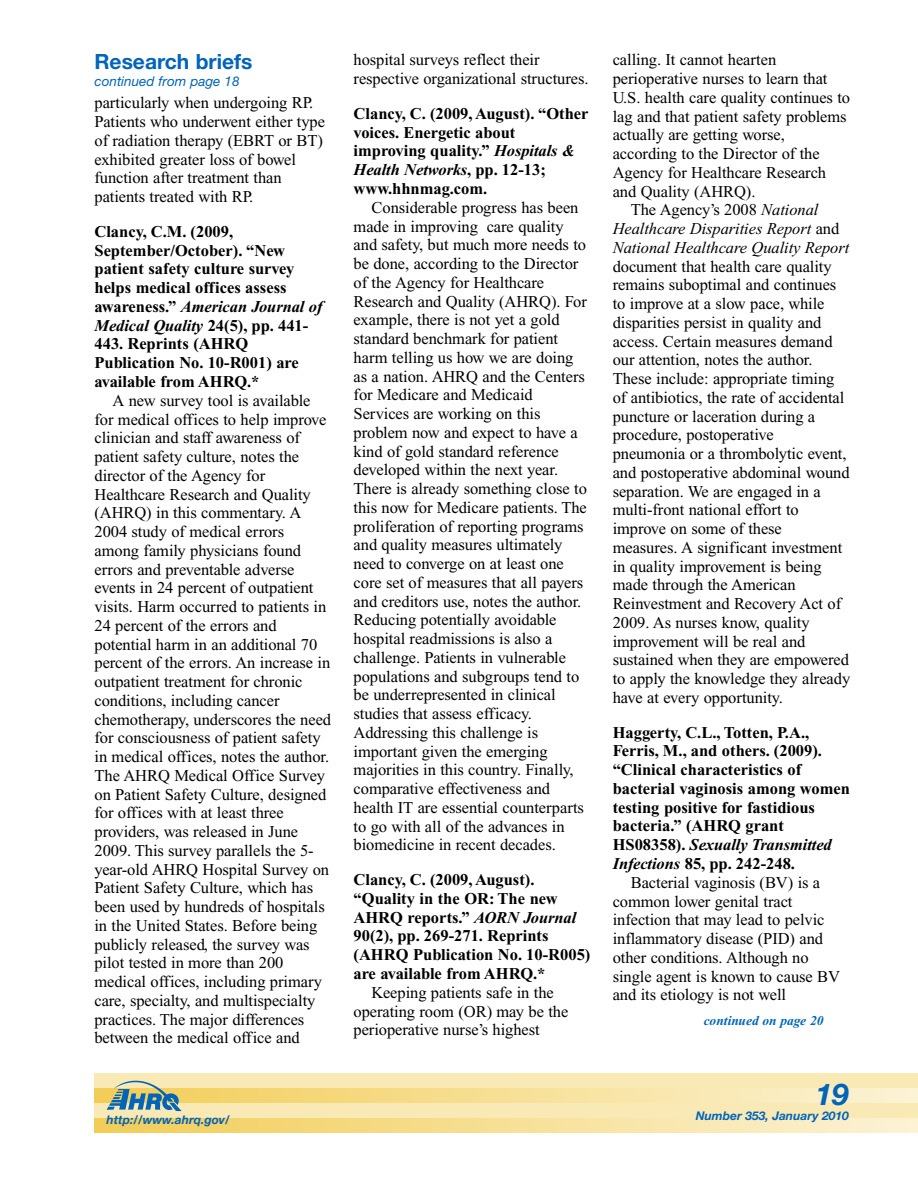
<style>
.page{position:relative;width:918px;height:1188px;background:#fff}
.page>*{position:absolute;margin:0;border:0;box-sizing:border-box;transform-origin:0 0}
.t1{font:italic 700 30px "Helvetica Neue";color:#0064ba}
.t2{font:700 21px "Helvetica Neue";color:#0064ba}
.t3{font:16.5px/18.8px "Times New Roman";letter-spacing:-.005em;color:#000}
.t4{font:700 16.5px/18.8px "Times New Roman";color:#000}
.t5{font:italic 16.5px "Times New Roman";letter-spacing:-.005em;color:#000}
.t6{font:italic 700 16.5px "Times New Roman";letter-spacing:-.005em;color:#000}
.t7{font:italic 13.5px "Helvetica Neue";color:#0064ba}
.t8{font:italic 700 13.5px "Times New Roman";color:#0064ba}
.t9{font:italic 700 12px "Helvetica Neue";color:#0064ba}
.s1{font-style:italic}
.s2{font-style:normal}
</style>
<div class="page">
<div style="left:95px;top:1073px;width:823px;height:59px;background:#f9e9b4"></div>
<svg style="left:94px;top:1089px;width:824px;height:13px"></svg>
<svg style="left:94px;top:1119px;width:824px;height:13px"></svg>
<img style="left:105px;top:1080px;width:79px;height:31px">
<p class="t2" style="left:94px;top:54px;width:160px">Research briefs</p>
<p class="t7" style="left:94px;top:76px;width:147px">continued from page 18</p>
<p class="t3" style="left:94px;top:95px;width:232px">particularly when undergoing RP.<br>Patients who underwent either type of radiation therapy (EBRT or BT) exhibited greater loss of bowel function after treatment than patients treated with RP.</p>
<p class="t4" style="left:95px;top:224px;width:230px">Clancy, C.M. (2009,<br>September/October). “New patient safety culture survey helps medical offices assess awareness.” <span class="s1">American Journal of<br>Medical Quality</span> 24(5), pp. 441-<br>443. Reprints (AHRQ<br>Publication No. 10-R001) are available from AHRQ.*</p>
<p class="t3" style="left:94px;top:392px;width:238px;text-indent:18px">A new survey tool is available for medical offices to help improve clinician and staff awareness of patient safety culture, notes the director of the Agency for Healthcare Research and Quality (AHRQ) in this commentary. A 2004 study of medical errors among family physicians found errors and preventable adverse events in 24 percent of outpatient visits. Harm occurred to patients in 24 percent of the errors and potential harm in an additional 70 percent of the errors. An increase in outpatient treatment for chronic conditions, including cancer chemotherapy, underscores the need for consciousness of patient safety in medical offices, notes the author.<br>The AHRQ Medical Office Survey on Patient Safety Culture, designed for offices with at least three providers, was released in June 2009. This survey parallels the 5- year-old AHRQ Hospital Survey on Patient Safety Culture, which has been used by hundreds of hospitals in the United States. Before being publicly released, the survey was pilot tested in more than 200 medical offices, including primary care, specialty, and multispecialty practices. The major differences between the medical office and</p>
<p class="t3" style="left:354px;top:52px;width:236px">hospital surveys reflect their respective organizational structures.</p>
<p class="t4" style="left:354px;top:106px;width:237px">Clancy, C. (2009, August). “Other voices. Energetic about improving quality.” <span class="s1">Hospitals &amp;<br>Health Networks</span>, pp. 12-13; www.hhnmag.com.</p>
<p class="t3" style="left:354px;top:200px;width:235px;text-indent:18px">Considerable progress has been made in improving care quality and safety, but much more needs to be done, according to the Director of the Agency for Healthcare<br>Research and Quality (AHRQ). For example, there is not yet a gold standard benchmark for patient harm telling us how we are doing as a nation. AHRQ and the Centers for Medicare and Medicaid<br>Services are working on this problem now and expect to have a kind of gold standard reference developed within the next year.<br>There is already something close to this now for Medicare patients. The proliferation of reporting programs and quality measures ultimately need to converge on at least one core set of measures that all payers and creditors use, notes the author.<br>Reducing potentially avoidable hospital readmissions is also a challenge. Patients in vulnerable populations and subgroups tend to be underrepresented in clinical studies that assess efficacy.<br>Addressing this challenge is important given the emerging majorities in this country. Finally, comparative effectiveness and health IT are essential counterparts to go with all of the advances in biomedicine in recent decades.</p>
<p class="t4" style="left:354px;top:872px;width:238px">Clancy, C. (2009, August). “Quality in the OR: The new<br>AHRQ reports.” <span class="s1">AORN Journal<br></span>90(2), pp. 269-271. Reprints (AHRQ Publication No. 10-R005) are available from AHRQ.*</p>
<p class="t3" style="left:354px;top:985px;width:216px;text-indent:18px">Keeping patients safe in the operating room (OR) may be the perioperative nurse’s highest</p>
<p class="t9" style="left:106px;top:1116px;width:125px">http://www.ahrq.gov/</p>
<p class="t3" style="left:613px;top:52px;width:165px">calling. It cannot hearten</p>
<p class="t3" style="left:613px;top:71px;width:216px">perioperative nurses to learn that</p>
<p class="t3" style="left:613px;top:90px;width:239px">U.S. health care quality continues to</p>
<p class="t3" style="left:613px;top:108px;width:235px">lag and that patient safety problems</p>
<p class="t3" style="left:613px;top:127px;width:174px">actually are getting worse,</p>
<p class="t3" style="left:613px;top:146px;width:209px">according to the Director of the</p>
<p class="t3" style="left:613px;top:165px;width:215px">Agency for Healthcare Research</p>
<p class="t3" style="left:613px;top:183px;width:144px">and Quality (AHRQ).</p>
<p class="t3" style="left:631px;top:202px;width:189px">The Agency’s 2008 <span class="s1">National</span></p>
<p class="t5" style="left:613px;top:223px;width:228px">Healthcare Disparities Report <span class="s2">and</span></p>
<p class="t5" style="left:613px;top:242px;width:238px">National Healthcare Quality Report</p>
<p class="t3" style="left:613px;top:258px;width:239px">document that health care quality remains suboptimal and continues to improve at a slow pace, while disparities persist in quality and access. Certain measures demand our attention, notes the author.<br>These include: appropriate timing of antibiotics, the rate of accidental puncture or laceration during a procedure, postoperative pneumonia or a thrombolytic event, and postoperative abdominal wound separation. We are engaged in a multi-front national effort to improve on some of these measures. A significant investment in quality improvement is being made through the American<br>Reinvestment and Recovery Act of<br>2009. As nurses know, quality improvement will be real and sustained when they are empowered to apply the knowledge they already have at every opportunity.</p>
<p class="t4" style="left:613px;top:725px;width:198px">Haggerty, C.L., Totten, P.A.,</p>
<p class="t4" style="left:613px;top:743px;width:211px">Ferris, M., and others. (2009).</p>
<p class="t4" style="left:613px;top:762px;width:190px">“Clinical characteristics of</p>
<p class="t4" style="left:613px;top:781px;width:239px">bacterial vaginosis among women</p>
<p class="t4" style="left:613px;top:800px;width:204px">testing positive for fastidious</p>
<p class="t4" style="left:613px;top:818px;width:173px">bacteria.” (AHRQ grant</p>
<p class="t6" style="left:613px;top:839px;width:221px"><span class="s2">HS08358).</span> Sexually Transmitted</p>
<p class="t4" style="left:613px;top:856px;width:184px"><span class="s1">Infections</span> 85, pp. 242-248.</p>
<p class="t3" style="left:631px;top:875px;width:191px">Bacterial vaginosis (BV) is a</p>
<p class="t3" style="left:613px;top:893px;width:181px">common lower genital tract</p>
<p class="t3" style="left:613px;top:912px;width:213px">infection that may lead to pelvic</p>
<p class="t3" style="left:613px;top:931px;width:212px">inflammatory disease (PID) and</p>
<p class="t3" style="left:613px;top:950px;width:197px">other conditions. Although no</p>
<p class="t3" style="left:613px;top:968px;width:229px">single agent is known to cause BV</p>
<p class="t3" style="left:613px;top:987px;width:175px">and its etiology is not well</p>
<p class="t8" style="left:704px;top:1017px;width:121px">continued on page 20</p>
<h1 class="t1" style="left:816px;top:1084px;width:35px">19</h1>
<p class="t9" style="left:696px;top:1112px;width:155px">Number 353, January 2010</p>
</div>
